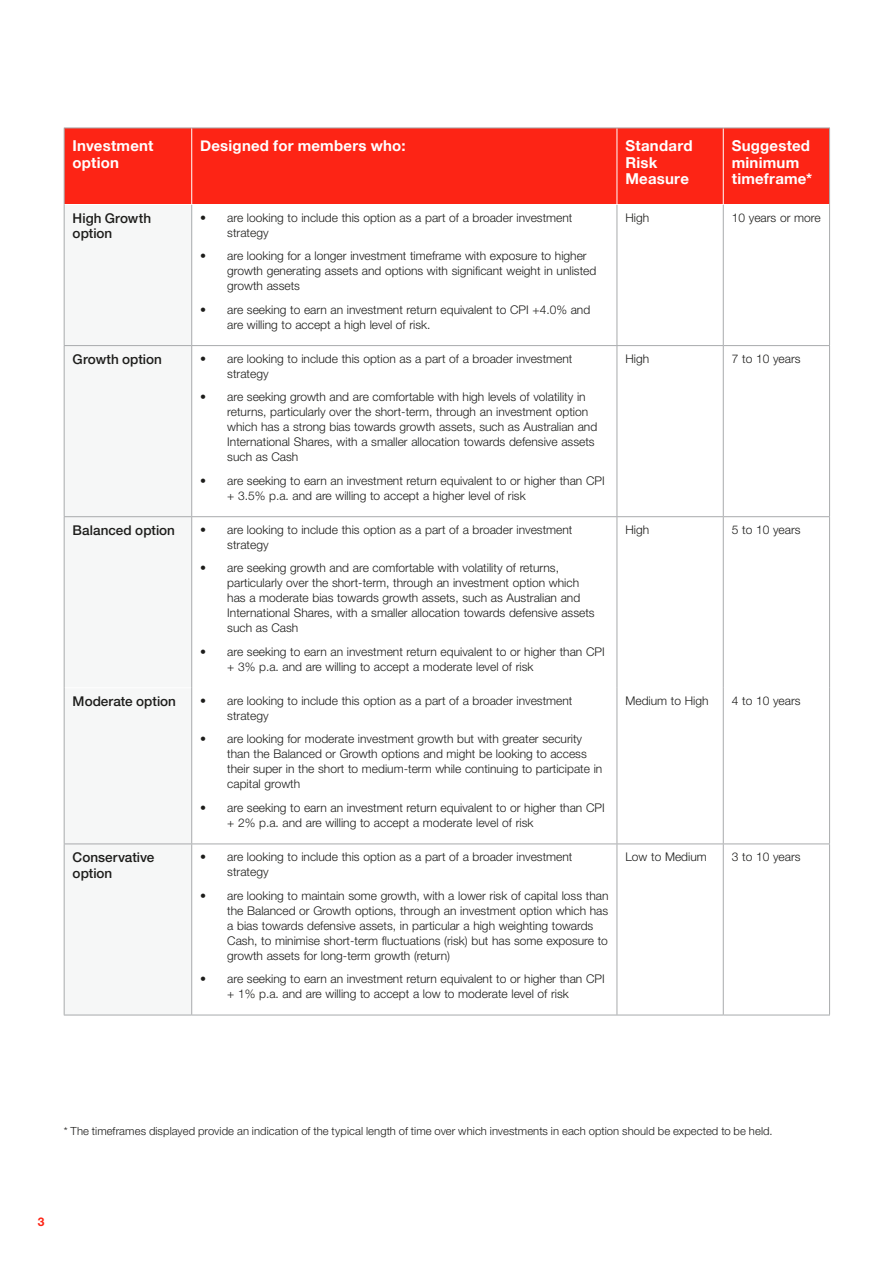
<style>
.page{position:relative;width:893px;height:1263px;background:#fff}
.page>*{position:absolute;margin:0;border:0;box-sizing:border-box;transform-origin:0 0}
._04_Table_Heading{font:700 15px/16.5px "Helvetica Neue";letter-spacing:.015em;color:#fff}
._03_HV_Body_Copy{font:500 13.5px/15.8px "Helvetica Neue LT Std";color:#1d1d1b}
._03_Body_Text{font:300 12px/15px "Helvetica Neue LT Std";color:#1d1d1b}
.t1{font:700 12px "Helvetica Neue LT Std";color:#fd2415}
._05_Disclaimers{font:300 11.25px "Helvetica Neue LT Std";letter-spacing:.005em;color:#1d1d1b}
</style>
<div class="page">
<div style="left:65px;top:129px;width:764px;height:75px;background:#fd2415"></div>
<div style="left:65px;top:346px;width:126px;height:669px;background:#f6f7f7"></div>
<hr style="left:64px;top:128px;width:1px;height:76px;background:#a8aaac">
<hr style="left:64px;top:128px;width:128px;height:1px;background:#a8aaac">
<hr style="left:191px;top:128px;width:1px;height:76px;background:#fff">
<hr style="left:617px;top:128px;width:1px;height:76px;background:#fff">
<hr style="left:723px;top:128px;width:1px;height:76px;background:#fff">
<hr style="left:65px;top:687px;width:126px;height:1px;background:#fff">
<hr style="left:192px;top:128px;width:425px;height:1px;background:#a8aaac">
<hr style="left:617px;top:128px;width:106px;height:1px;background:#a8aaac">
<hr style="left:723px;top:128px;width:107px;height:1px;background:#a8aaac">
<hr style="left:829px;top:128px;width:1px;height:76px;background:#a8aaac">
<hr style="left:64px;top:204px;width:1px;height:141px;background:#a8aaac">
<hr style="left:64px;top:346px;width:1px;height:170px;background:#a8aaac">
<hr style="left:191px;top:205px;width:1px;height:140px;background:#a8aaac">
<hr style="left:191px;top:346px;width:1px;height:170px;background:#a8aaac">
<hr style="left:617px;top:205px;width:1px;height:140px;background:#a8aaac">
<hr style="left:617px;top:346px;width:1px;height:170px;background:#a8aaac">
<hr style="left:723px;top:205px;width:1px;height:140px;background:#a8aaac">
<hr style="left:829px;top:204px;width:1px;height:141px;background:#a8aaac">
<hr style="left:723px;top:346px;width:1px;height:170px;background:#a8aaac">
<hr style="left:829px;top:346px;width:1px;height:170px;background:#a8aaac">
<hr style="left:64px;top:517px;width:1px;height:171px;background:#a8aaac">
<hr style="left:64px;top:345px;width:128px;height:1px;background:#a8aaac">
<hr style="left:64px;top:516px;width:128px;height:1px;background:#a8aaac">
<hr style="left:191px;top:517px;width:1px;height:171px;background:#a8aaac">
<hr style="left:192px;top:345px;width:425px;height:1px;background:#a8aaac">
<hr style="left:192px;top:516px;width:425px;height:1px;background:#a8aaac">
<hr style="left:617px;top:517px;width:1px;height:171px;background:#a8aaac">
<hr style="left:617px;top:345px;width:106px;height:1px;background:#a8aaac">
<hr style="left:723px;top:345px;width:107px;height:1px;background:#a8aaac">
<hr style="left:617px;top:516px;width:106px;height:1px;background:#a8aaac">
<hr style="left:723px;top:516px;width:107px;height:1px;background:#a8aaac">
<hr style="left:723px;top:517px;width:1px;height:171px;background:#a8aaac">
<hr style="left:829px;top:517px;width:1px;height:171px;background:#a8aaac">
<hr style="left:64px;top:688px;width:1px;height:155px;background:#a8aaac">
<hr style="left:191px;top:688px;width:1px;height:155px;background:#a8aaac">
<hr style="left:617px;top:688px;width:1px;height:155px;background:#a8aaac">
<hr style="left:723px;top:688px;width:1px;height:155px;background:#a8aaac">
<hr style="left:829px;top:688px;width:1px;height:155px;background:#a8aaac">
<hr style="left:64px;top:844px;width:1px;height:171px;background:#a8aaac">
<hr style="left:64px;top:843px;width:128px;height:1px;background:#a8aaac">
<hr style="left:191px;top:844px;width:1px;height:171px;background:#a8aaac">
<hr style="left:192px;top:843px;width:425px;height:1px;background:#a8aaac">
<hr style="left:617px;top:844px;width:1px;height:171px;background:#a8aaac">
<hr style="left:617px;top:843px;width:106px;height:1px;background:#a8aaac">
<hr style="left:723px;top:843px;width:107px;height:1px;background:#a8aaac">
<hr style="left:723px;top:844px;width:1px;height:171px;background:#a8aaac">
<hr style="left:829px;top:844px;width:1px;height:171px;background:#a8aaac">
<hr style="left:64px;top:1015px;width:128px;height:1px;background:#a8aaac">
<hr style="left:192px;top:1015px;width:425px;height:1px;background:#a8aaac">
<hr style="left:617px;top:1015px;width:106px;height:1px;background:#a8aaac">
<hr style="left:723px;top:1015px;width:107px;height:1px;background:#a8aaac">
<p class="_04_Table_Heading" style="left:73px;top:138px;width:82px">Investment option</p>
<p class="_04_Table_Heading" style="left:200px;top:138px;width:207px">Designed for members who:</p>
<p class="_04_Table_Heading" style="left:625px;top:138px;width:69px">Standard<br>Risk<br>Measure</p>
<p class="_04_Table_Heading" style="left:732px;top:138px;width:82px">Suggested minimum timeframe*</p>
<p class="_03_HV_Body_Copy" style="left:73px;top:210px;width:80px">High Growth option</p>
<p class="_03_Body_Text" style="left:227px;top:210px;width:347px;text-indent:-27px">• are looking to include this option as a part of a broader investment strategy</p>
<p class="_03_Body_Text" style="left:227px;top:248px;width:371px;text-indent:-27px">• are looking for a longer investment timeframe with exposure to higher growth generating assets and options with significant weight in unlisted growth assets</p>
<p class="_03_Body_Text" style="left:227px;top:302px;width:364px;text-indent:-27px">• are seeking to earn an investment return equivalent to CPI +4.0% and are willing to accept a high level of risk.</p>
<p class="_03_Body_Text" style="left:625px;top:210px;width:25px">High</p>
<p class="_03_Body_Text" style="left:732px;top:210px;width:90px">10 years or more</p>
<p class="_03_HV_Body_Copy" style="left:73px;top:351px;width:91px">Growth option</p>
<p class="_03_Body_Text" style="left:227px;top:351px;width:347px;text-indent:-27px">• are looking to include this option as a part of a broader investment strategy</p>
<p class="_03_Body_Text" style="left:227px;top:389px;width:371px;text-indent:-27px">• are seeking growth and are comfortable with high levels of volatility in returns, particularly over the short-term, through an investment option which has a strong bias towards growth assets, such as Australian and International Shares, with a smaller allocation towards defensive assets such as Cash</p>
<p class="_03_Body_Text" style="left:227px;top:473px;width:379px;text-indent:-27px">• are seeking to earn an investment return equivalent to or higher than CPI + 3.5% p.a. and are willing to accept a higher level of risk</p>
<p class="_03_HV_Body_Copy" style="left:73px;top:522px;width:104px">Balanced option</p>
<p class="_03_Body_Text" style="left:227px;top:522px;width:347px;text-indent:-27px">• are looking to include this option as a part of a broader investment strategy</p>
<p class="_03_Body_Text" style="left:227px;top:560px;width:369px;text-indent:-27px">• are seeking growth and are comfortable with volatility of returns, particularly over the short-term, through an investment option which has a moderate bias towards growth assets, such as Australian and International Shares, with a smaller allocation towards defensive assets such as Cash</p>
<p class="_03_Body_Text" style="left:227px;top:644px;width:379px;text-indent:-27px">• are seeking to earn an investment return equivalent to or higher than CPI + 3% p.a. and are willing to accept a moderate level of risk</p>
<p class="_03_HV_Body_Copy" style="left:73px;top:693px;width:105px">Moderate option</p>
<p class="_03_Body_Text" style="left:227px;top:693px;width:347px;text-indent:-27px">• are looking to include this option as a part of a broader investment strategy</p>
<p class="_03_Body_Text" style="left:227px;top:731px;width:377px;text-indent:-27px">• are looking for moderate investment growth but with greater security than the Balanced or Growth options and might be looking to access their super in the short to medium-term while continuing to participate in capital growth</p>
<p class="_03_Body_Text" style="left:227px;top:800px;width:379px;text-indent:-27px">• are seeking to earn an investment return equivalent to or higher than CPI + 2% p.a. and are willing to accept a moderate level of risk</p>
<p class="_03_HV_Body_Copy" style="left:73px;top:849px;width:83px">Conservative option</p>
<p class="_03_Body_Text" style="left:227px;top:849px;width:347px;text-indent:-27px">• are looking to include this option as a part of a broader investment strategy</p>
<p class="_03_Body_Text" style="left:227px;top:887px;width:383px;text-indent:-27px">• are looking to maintain some growth, with a lower risk of capital loss than the Balanced or Growth options, through an investment option which has a bias towards defensive assets, in particular a high weighting towards Cash, to minimise short-term fluctuations (risk) but has some exposure to growth assets for long-term growth (return)</p>
<p class="_03_Body_Text" style="left:227px;top:971px;width:379px;text-indent:-27px">• are seeking to earn an investment return equivalent to or higher than CPI + 1% p.a. and are willing to accept a low to moderate level of risk</p>
<p class="_03_Body_Text" style="left:625px;top:351px;width:25px">High</p>
<p class="_03_Body_Text" style="left:732px;top:351px;width:70px">7 to 10 years</p>
<p class="_03_Body_Text" style="left:625px;top:522px;width:25px">High</p>
<p class="_03_Body_Text" style="left:732px;top:522px;width:70px">5 to 10 years</p>
<p class="_03_Body_Text" style="left:625px;top:693px;width:85px">Medium to High</p>
<p class="_03_Body_Text" style="left:732px;top:693px;width:70px">4 to 10 years</p>
<p class="_03_Body_Text" style="left:625px;top:849px;width:83px">Low to Medium</p>
<p class="_03_Body_Text" style="left:732px;top:849px;width:70px">3 to 10 years</p>
<p class="_05_Disclaimers" style="left:64px;top:1124px;width:710px">* The timeframes displayed provide an indication of the typical length of time over which investments in each option should be expected to be held.</p>
<p class="t1" style="left:38px;top:1214px;width:8px">3</p>
</div>
